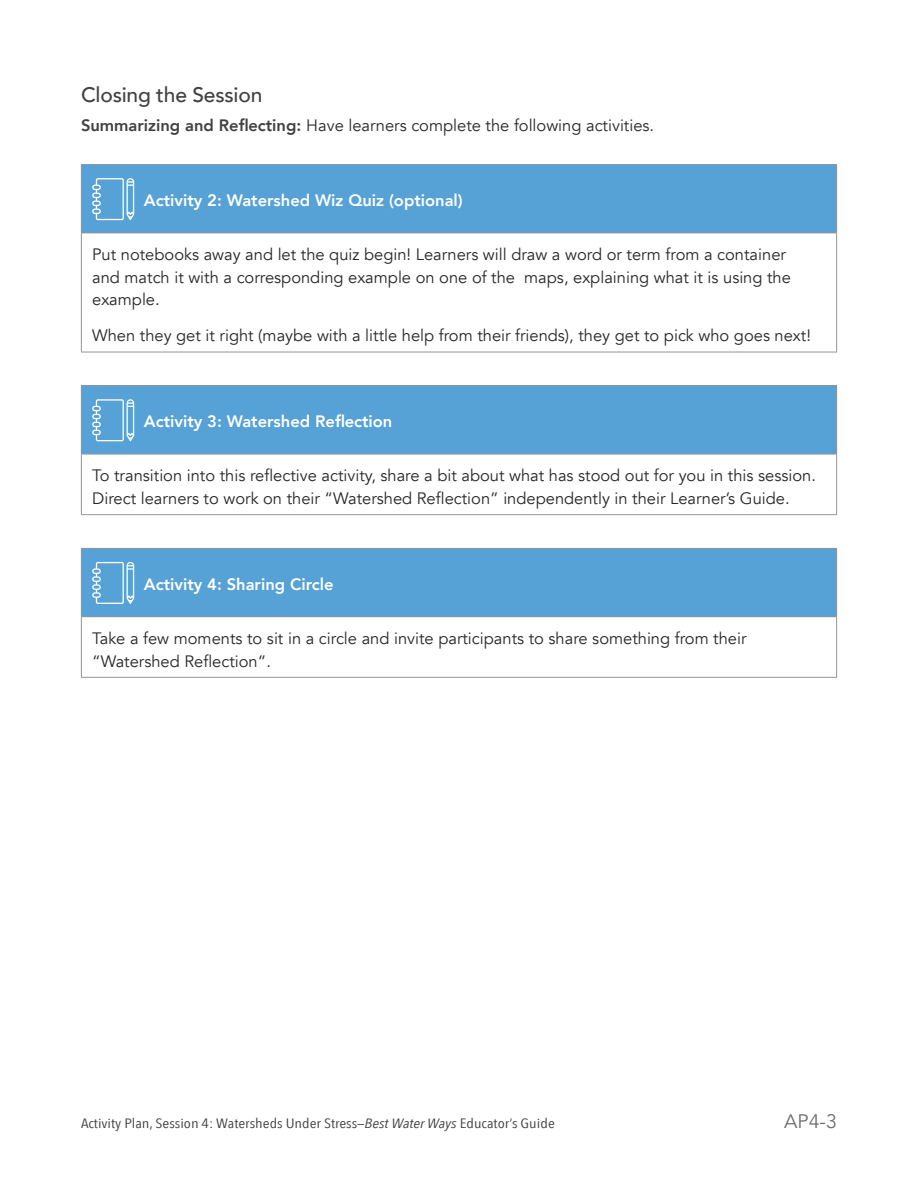
<style>
.page{position:relative;width:918px;height:1188px;background:#fff}
.page>*{position:absolute;margin:0;border:0;box-sizing:border-box;transform-origin:0 0}
.t1{font:500 21px "Avenir";letter-spacing:-.01em;color:#414042}
.t2{font:19.5px "Avenir";color:#6d6e71}
.Table_body{font:16.5px/22.5px "Avenir";color:#292829}
.body_space_after{font:16.5px/22.5px "Avenir";color:#292829}
.Activity_table_headi{font:800 16.5px "Avenir";color:#fff}
.t3{font:13.5px "Avenir Next Condensed";color:#414042;scale:1.2 1}
.s1{font-weight:800;color:#414042}
.s2{font-style:italic}
</style>
<div class="page">
<div style="left:81px;top:165px;width:756px;height:68px;background:#56a1d5"></div>
<hr style="left:81px;top:164px;width:756px;height:1px;background:#939598">
<hr style="left:81px;top:165px;width:1px;height:68px;background:#939598">
<hr style="left:836px;top:165px;width:1px;height:68px;background:#939598">
<hr style="left:81px;top:233px;width:756px;height:1px;background:#939598">
<hr style="left:81px;top:233px;width:1px;height:119px;background:#939598">
<hr style="left:836px;top:233px;width:1px;height:119px;background:#939598">
<hr style="left:81px;top:352px;width:756px;height:1px;background:#939598">
<svg style="left:92px;top:178px;width:42px;height:42px"></svg>
<div style="left:81px;top:386px;width:756px;height:68px;background:#56a1d5"></div>
<hr style="left:81px;top:385px;width:756px;height:1px;background:#939598">
<hr style="left:81px;top:386px;width:1px;height:68px;background:#939598">
<hr style="left:836px;top:386px;width:1px;height:68px;background:#939598">
<hr style="left:81px;top:454px;width:756px;height:1px;background:#939598">
<hr style="left:81px;top:454px;width:1px;height:60px;background:#939598">
<hr style="left:836px;top:454px;width:1px;height:60px;background:#939598">
<hr style="left:81px;top:514px;width:756px;height:1px;background:#939598">
<svg style="left:92px;top:399px;width:42px;height:42px"></svg>
<div style="left:81px;top:548px;width:756px;height:69px;background:#56a1d5"></div>
<hr style="left:81px;top:548px;width:756px;height:1px;background:#939598">
<hr style="left:81px;top:549px;width:1px;height:67px;background:#939598">
<hr style="left:836px;top:549px;width:1px;height:67px;background:#939598">
<hr style="left:81px;top:616px;width:756px;height:1px;background:#939598">
<hr style="left:81px;top:617px;width:1px;height:60px;background:#939598">
<hr style="left:836px;top:617px;width:1px;height:60px;background:#939598">
<hr style="left:81px;top:677px;width:756px;height:1px;background:#939598">
<svg style="left:92px;top:562px;width:42px;height:42px"></svg>
<p class="t1" style="left:81px;top:77px;width:183px">Closing the Session</p>
<p class="body_space_after" style="left:81px;top:115px;width:575px"><span class="s1">Summarizing and Reflecting:</span> Have learners complete the following activities.</p>
<p class="Activity_table_headi" style="left:144px;top:187px;width:320px">Activity 2: Watershed Wiz Quiz (optional)</p>
<p class="Table_body" style="left:92px;top:244px;width:700px">Put notebooks away and let the quiz begin! Learners will draw a word or term from a container and match it with a corresponding example on one of the maps, explaining what it is using the example.</p>
<p class="Table_body" style="left:92px;top:325px;width:720px">When they get it right (maybe with a little help from their friends), they get to pick who goes next!</p>
<p class="Activity_table_headi" style="left:144px;top:408px;width:250px">Activity 3: Watershed Reflection</p>
<p class="body_space_after" style="left:92px;top:465px;width:725px">To transition into this reflective activity, share a bit about what has stood out for you in this session.<br>Direct learners to work on their “Watershed Reflection” independently in their Learner’s Guide.</p>
<p class="Activity_table_headi" style="left:144px;top:571px;width:191px">Activity 4: Sharing Circle</p>
<p class="Table_body" style="left:92px;top:627px;width:656px">Take a few moments to sit in a circle and invite participants to share something from their “Watershed Reflection”.</p>
<p class="t3" style="left:81px;top:1111px;width:396px">Activity Plan, Session 4: Watersheds Under Stress—<span class="s2">Best Water Ways</span> Educator’s Guide</p>
<p class="t2" style="left:784px;top:1109px;width:54px">AP4-3</p>
</div>
